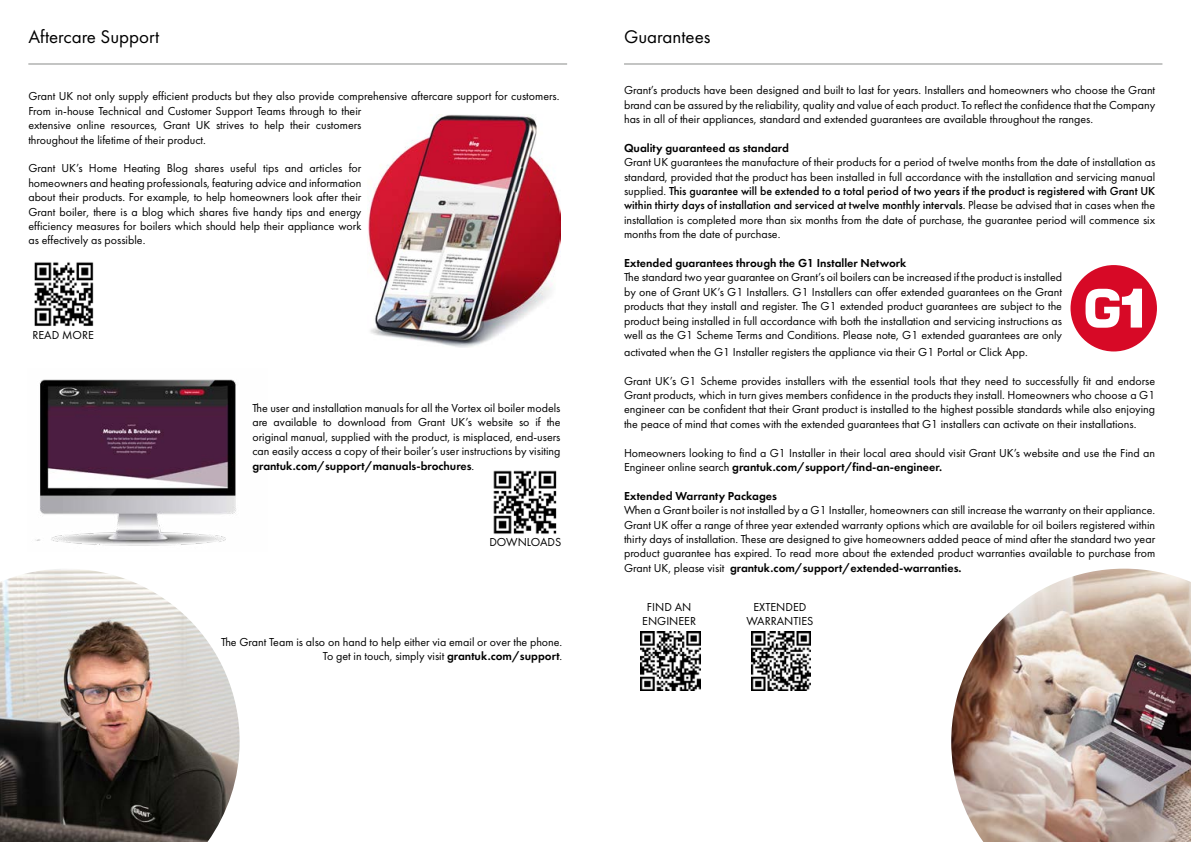
<style>
.page{position:relative;width:1191px;height:842px;background:#fff}
.page>*{position:absolute;margin:0;border:0;box-sizing:border-box;transform-origin:0 0}
.t1{font:900 55.7px "Halvett";color:#fff}
.t2{font:19px "Futura PT";color:#000}
.t3{font:12px/14.4px "Futura PT";color:#000;text-align:justify}
.t4{font:600 12px "Futura PT";color:#000}
.s1{font-weight:600}
.s2{font-weight:500}
</style>
<div class="page">
<hr style="left:624px;top:64px;width:538px;height:1px;background:#898c8a">
<div style="left:1070px;top:265px;width:87px;height:86px;background:#d70926;border-radius:50%"></div>
<svg style="left:1085px;top:289px;width:34px;height:39px"></svg>
<img style="left:951px;top:569px;width:240px;height:273px">
<img style="left:640px;top:631px;width:60px;height:60px">
<img style="left:751px;top:631px;width:60px;height:60px">
<hr style="left:28px;top:64px;width:539px;height:1px;background:#898c8a">
<img style="left:34px;top:262px;width:60px;height:64px">
<img style="left:368px;top:114px;width:192px;height:233px">
<img style="left:35px;top:379px;width:201px;height:167px">
<img style="left:493px;top:470px;width:64px;height:64px">
<img style="left:0;top:569px;width:240px;height:273px">
<h2 class="t2" style="left:28px;top:25px;width:132px">Aftercare Support</h2>
<p class="t3" style="left:28px;top:89px;width:533px;text-align:left">Grant UK not only supply efficient products but they also provide comprehensive aftercare support for customers.<br>From in-house Technical and Customer Support Teams through to their<br>extensive online resources, Grant UK strives to help their customers<br>throughout the lifetime of their product.</p>
<p class="t3" style="left:28px;top:161px;width:335px">Grant UK’s Home Heating Blog shares useful tips and articles for homeowners and heating professionals, featuring advice and information about their products. For example, to help homeowners look after their Grant boiler, there is a blog which shares five handy tips and energy efficiency measures for boilers which should help their appliance work as effectively as possible.</p>
<p class="t3" style="left:32px;top:328px;width:63px">READ MORE</p>
<p class="t3" style="left:252px;top:401px;width:310px">The user and installation manuals for all the Vortex oil boiler models are available to download from Grant UK’s website so if the original manual, supplied with the product, is misplaced, end-users can easily access a copy of their boiler’s user instructions by visiting <span class="s1">grantuk.com/support/manuals-brochures</span>.</p>
<p class="t3" style="left:489px;top:534px;width:73px">DOWNLOADS</p>
<p class="t3" style="left:221px;top:634px;width:343px;text-align:right">The Grant Team is also on hand to help either via email or over the phone.<br>To get in touch, simply visit <span class="s1">grantuk.com/support</span>.</p>
<h2 class="t2" style="left:624px;top:25px;width:88px">Guarantees</h2>
<p class="t3" style="left:624px;top:83px;width:533px">Grant’s products have been designed and built to last for years. Installers and homeowners who choose the Grant brand can be assured by the reliability, quality and value of each product. To reflect the confidence that the Company has in all of their appliances, standard and extended guarantees are available throughout the ranges.</p>
<p class="t4" style="left:624px;top:140px;width:166px">Quality guaranteed as standard</p>
<p class="t3" style="left:624px;top:155px;width:533px">Grant UK guarantees the manufacture of their products for a period of twelve months from the date of installation as standard, provided that the product has been installed in full accordance with the installation and servicing manual supplied. <span class="s2">This guarantee will be extended to a total period of two years if the product is registered with Grant UK within thirty days of installation and serviced at twelve monthly intervals</span>. Please be advised that in cases when the installation is completed more than six months from the date of purchase, the guarantee period will commence six months from the date of purchase.</p>
<p class="t4" style="left:624px;top:255px;width:284px">Extended guarantees through the G1 Installer Network</p>
<p class="t3" style="left:624px;top:270px;width:439px">The standard two year guarantee on Grant’s oil boilers can be increased if the product is installed by one of Grant UK’s G1 Installers. G1 Installers can offer extended guarantees on the Grant products that they install and register. The G1 extended product guarantees are subject to the product being installed in full accordance with both the installation and servicing instructions as well as the G1 Scheme Terms and Conditions. Please note, G1 extended guarantees are only</p>
<p class="t3" style="left:624px;top:345px;width:405px">activated when the G1 Installer registers the appliance via their G1 Portal or Click App.</p>
<p class="t3" style="left:624px;top:373px;width:533px">Grant UK’s G1 Scheme provides installers with the essential tools that they need to successfully fit and endorse Grant products, which in turn gives members confidence in the products they install. Homeowners who choose a G1 engineer can be confident that their Grant product is installed to the highest possible standards while also enjoying the peace of mind that comes with the extended guarantees that G1 installers can activate on their installations.</p>
<p class="t3" style="left:624px;top:445px;width:533px">Homeowners looking to find a G1 Installer in their local area should visit Grant UK’s website and use the Find an<br>Engineer online search <span class="s1">grantuk.com/support/find-an-engineer.</span></p>
<p class="t4" style="left:624px;top:488px;width:154px">Extended Warranty Packages</p>
<p class="t3" style="left:624px;top:503px;width:533px">When a Grant boiler is not installed by a G1 Installer, homeowners can still increase the warranty on their appliance.<br>Grant UK offer a range of three year extended warranty options which are available for oil boilers registered within thirty days of installation. These are designed to give homeowners added peace of mind after the standard two year product guarantee has expired. To read more about the extended product warranties available to purchase from Grant UK, please visit <span class="s1">grantuk.com/support/extended-warranties.</span></p>
<h1 class="t1" style="left:1116px;top:274px;width:38px">1</h1>
<p class="t3" style="left:642px;top:600px;width:55px;text-align:center">FIND AN<br>ENGINEER</p>
<p class="t3" style="left:746px;top:600px;width:69px;text-align:center">EXTENDED<br>WARRANTIES</p>
</div>
